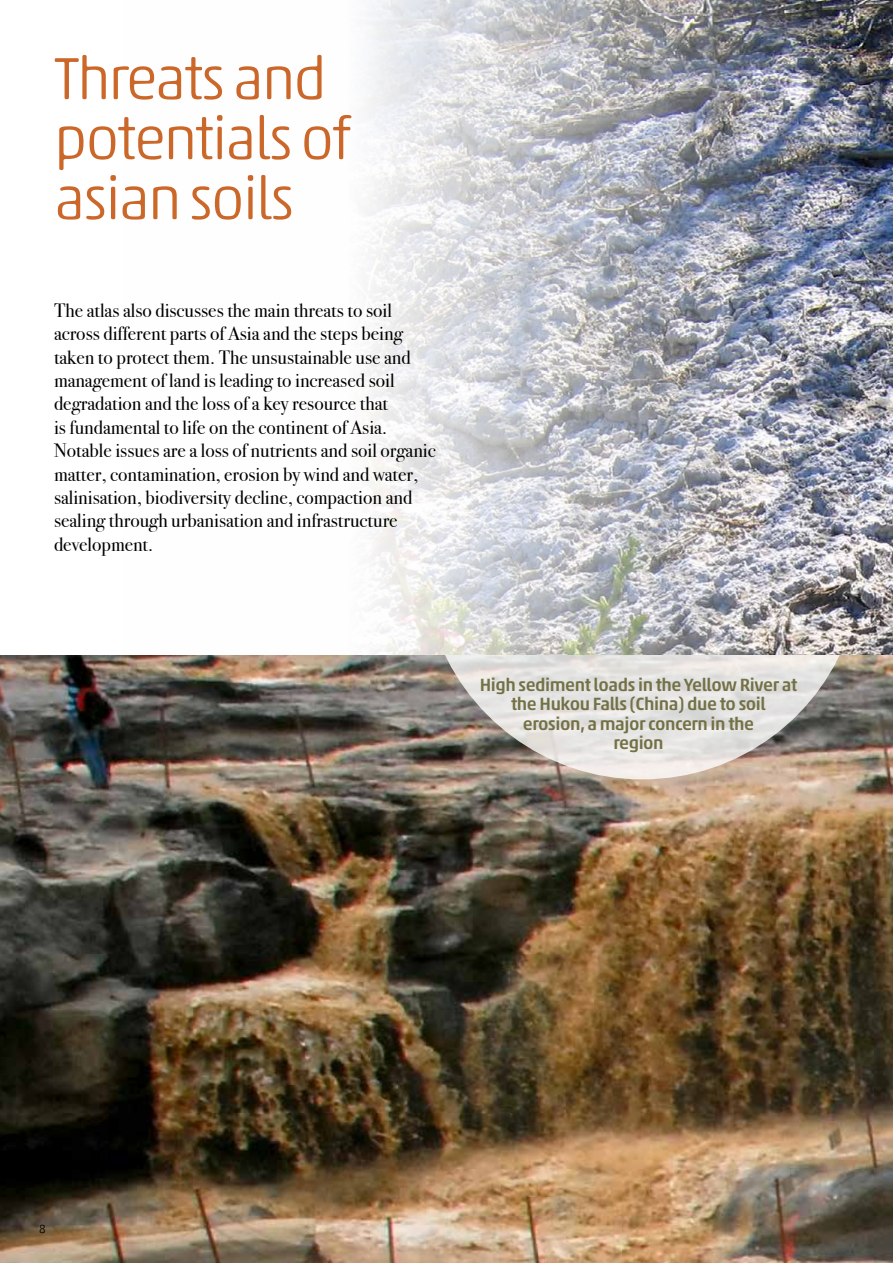
<style>
.page{position:relative;width:893px;height:1263px;background:#fff}
.page>*{position:absolute;margin:0;border:0;box-sizing:border-box;transform-origin:0 0}
.t1{font:300 60px/60px "Akko Rounded W01";letter-spacing:-.04em;color:#cc672a}
.t2{font:19.5px/23.4px "Bodoni Svty Two ITCTT";color:#000}
.t3{font:500 18px/19.5px "Akko W01";letter-spacing:-.025em;color:#737145;text-align:center}
.t4{font:300 12px "Akko Rounded W01";color:#000}
</style>
<div class="page">
<img style="left:123px;top:0;width:770px;height:656px">
<img style="left:0;top:656px;width:893px;height:607px">
<svg style="left:427px;top:655px;width:431px;height:124px;background:#c7c2bc"></svg>
<h1 class="t1" style="left:54px;top:48px;width:298px">Threats and potentials of asian soils</h1>
<p class="t2" style="left:54px;top:296px;width:383px">The atlas also discusses the main threats to soil across different parts of Asia and the steps being taken to protect them. The unsustainable use and management of land is leading to increased soil degradation and the loss of a key resource that<br>is fundamental to life on the continent of Asia.<br>Notable issues are a loss of nutrients and soil organic matter, contamination, erosion by wind and water, salinisation, biodiversity decline, compaction and sealing through urbanisation and infrastructure development.</p>
<p class="t3" style="left:480px;top:674px;width:319px">High sediment loads in the Yellow River at the Hukou Falls (China) due to soil erosion, a major concern in the<br>region</p>
<p class="t4" style="left:39px;top:1222px;width:8px">8</p>
</div>
